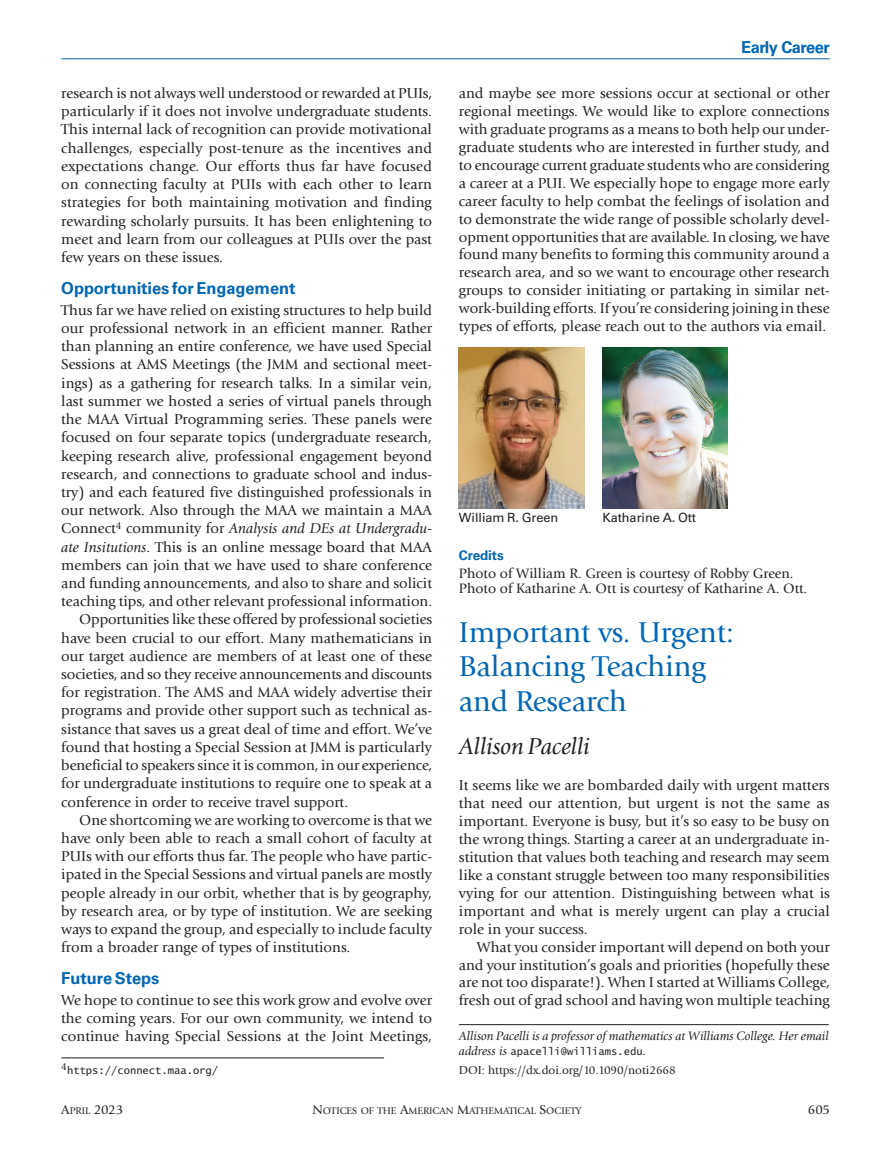
<style>
.page{position:relative;width:891px;height:1161px;background:#fff}
.page>*{position:absolute;margin:0;border:0;box-sizing:border-box;transform-origin:0 0}
.t1{font:29.85px/34.3px "Giovanni Std";letter-spacing:-.005em;color:#0166b3}
.t2{font:italic 23.85px "Giovanni Std";letter-spacing:-.005em;color:#231f20}
.t3{font:700 16.5px "Univers LT Std";letter-spacing:-.005em;color:#0166b3}
.t4{font:700 16.5px "Univers LT Std";letter-spacing:-.03em;color:#0166b3}
.t5{font:15px/18px "Giovanni Std";color:#231f20;text-align:justify}
.t6{font:italic 15px "Giovanni Std";color:#231f20}
.t7{font:14.25px/15px "Giovanni Std";color:#231f20}
.t8{font:13.5px "Giovanni Std";letter-spacing:-.02em;color:#231f20}
.t9{font:700 13.5px "Univers LT Std";letter-spacing:-.005em;color:#0166b3}
.t10{font:italic 12.75px "Giovanni Std";color:#231f20}
.t11{font:12.75px "Univers LT Std";letter-spacing:-.005em;color:#231f20}
.t12{font:12px "Giovanni Std";color:#231f20}
.t13{font:10.5px "Lucida Sans Typewriter";color:#231f20}
.t14{font:10.05px "Giovanni Std";color:#231f20}
.s1{font-style:normal}
.s2{font-style:italic}
.s3{font-family:"Giovanni Std";font-style:italic;font-size:12.75px}
.s4{font-size:10.05px}
.s5{font-size:13.5px}
</style>
<div class="page">
<hr style="left:61px;top:58px;width:769px;height:1px;background:#0166b3">
<hr style="left:61px;top:1058px;width:323px;height:1px;background:#231f20">
<img style="left:459px;top:347px;width:125px;height:162px">
<img style="left:602px;top:347px;width:126px;height:162px">
<hr style="left:459px;top:1024px;width:370px;height:1px;background:#231f20">
<p class="t5" style="left:61px;top:84px;width:373px">research is not always well understood or rewarded at PUIs, particularly if it does not involve undergraduate students.<br>This internal lack of recognition can provide motivational challenges, especially post-tenure as the incentives and expectations change. Our efforts thus far have focused on connecting faculty at PUIs with each other to learn strategies for both maintaining motivation and finding rewarding scholarly pursuits. It has been enlightening to meet and learn from our colleagues at PUIs over the past few years on these issues.</p>
<p class="t3" style="left:61px;top:278px;width:236px">Opportunities for Engagement</p>
<p class="t5" style="left:61px;top:301px;width:372px">Thus far we have relied on existing structures to help build</p>
<p class="t5" style="left:61px;top:319px;width:372px">our professional network in an efficient manner. Rather</p>
<p class="t5" style="left:61px;top:337px;width:372px">than planning an entire conference, we have used Special</p>
<p class="t5" style="left:61px;top:356px;width:372px">Sessions at AMS Meetings (the JMM and sectional meet-</p>
<p class="t5" style="left:61px;top:374px;width:372px">ings) as a gathering for research talks. In a similar vein,</p>
<p class="t5" style="left:61px;top:392px;width:372px">last summer we hosted a series of virtual panels through</p>
<p class="t5" style="left:61px;top:410px;width:372px">the MAA Virtual Programming series. These panels were</p>
<p class="t5" style="left:61px;top:429px;width:372px">focused on four separate topics (undergraduate research,</p>
<p class="t5" style="left:61px;top:447px;width:372px">keeping research alive, professional engagement beyond</p>
<p class="t5" style="left:61px;top:465px;width:372px">research, and connections to graduate school and indus-</p>
<p class="t5" style="left:61px;top:483px;width:372px">try) and each featured five distinguished professionals in</p>
<p class="t5" style="left:61px;top:501px;width:372px">our network. Also through the MAA we maintain a MAA</p>
<p class="t6" style="left:61px;top:520px;width:372px"><span class="s1">Connect</span><sup>4</sup> <span class="s1">community for</span> Analysis and DEs at Undergradu-</p>
<p class="t5" style="left:61px;top:538px;width:372px"><span class="s2">ate Insitutions</span>. This is an online message board that MAA</p>
<p class="t5" style="left:61px;top:556px;width:372px">members can join that we have used to share conference</p>
<p class="t5" style="left:61px;top:574px;width:372px">and funding announcements, and also to share and solicit</p>
<p class="t5" style="left:61px;top:592px;width:373px">teaching tips, and other relevant professional information.</p>
<p class="t5" style="left:79px;top:611px;width:355px">Opportunities like these offered by professional societies</p>
<p class="t5" style="left:61px;top:629px;width:372px">have been crucial to our effort. Many mathematicians in</p>
<p class="t5" style="left:61px;top:647px;width:372px">our target audience are members of at least one of these</p>
<p class="t5" style="left:61px;top:665px;width:372px">societies, and so they receive announcements and discounts</p>
<p class="t5" style="left:61px;top:684px;width:372px">for registration. The AMS and MAA widely advertise their</p>
<p class="t5" style="left:61px;top:702px;width:372px">programs and provide other support such as technical as-</p>
<p class="t5" style="left:61px;top:720px;width:372px">sistance that saves us a great deal of time and effort. We’ve</p>
<p class="t5" style="left:61px;top:738px;width:372px">found that hosting a Special Session at JMM is particularly</p>
<p class="t5" style="left:61px;top:756px;width:372px">beneficial to speakers since it is common, in our experience,</p>
<p class="t5" style="left:61px;top:775px;width:372px">for undergraduate institutions to require one to speak at a</p>
<p class="t5" style="left:61px;top:793px;width:288px">conference in order to receive travel support.</p>
<p class="t5" style="left:79px;top:811px;width:354px">One shortcoming we are working to overcome is that we</p>
<p class="t5" style="left:61px;top:829px;width:372px">have only been able to reach a small cohort of faculty at</p>
<p class="t5" style="left:61px;top:847px;width:372px">PUIs with our efforts thus far. The people who have partic-</p>
<p class="t5" style="left:61px;top:866px;width:372px">ipated in the Special Sessions and virtual panels are mostly</p>
<p class="t5" style="left:61px;top:884px;width:372px">people already in our orbit, whether that is by geography,</p>
<p class="t5" style="left:61px;top:902px;width:372px">by research area, or by type of institution. We are seeking</p>
<p class="t5" style="left:61px;top:920px;width:372px">ways to expand the group, and especially to include faculty</p>
<p class="t5" style="left:61px;top:938px;width:291px">from a broader range of types of institutions.</p>
<p class="t3" style="left:61px;top:968px;width:100px">Future Steps</p>
<p class="t5" style="left:61px;top:991px;width:372px">We hope to continue to see this work grow and evolve over the coming years. For our own community, we intend to continue having Special Sessions at the Joint Meetings,</p>
<p class="t13" style="left:61px;top:1065px;width:158px"><sup>4</sup>https://connect.maa.org/</p>
<p class="t4" style="left:741px;top:38px;width:90px">Early Career</p>
<p class="t5" style="left:459px;top:84px;width:372px">and maybe see more sessions occur at sectional or other regional meetings. We would like to explore connections with graduate programs as a means to both help our under&shy;graduate students who are interested in further study, and to encourage current graduate students who are considering a career at a PUI. We especially hope to engage more early career faculty to help combat the feelings of isolation and to demonstrate the wide range of possible scholarly devel&shy;opment opportunities that are available. In closing, we have found many benefits to forming this community around a research area, and so we want to encourage other research groups to consider initiating or partaking in similar net&shy;work-building efforts. If you’re considering joining in these types of efforts, please reach out to the authors via email.</p>
<p class="t11" style="left:459px;top:510px;width:101px">William R. Green</p>
<p class="t11" style="left:602px;top:510px;width:95px">Katharine A. Ott</p>
<p class="t9" style="left:459px;top:547px;width:46px">Credits</p>
<p class="t7" style="left:459px;top:566px;width:350px">Photo of William R. Green is courtesy of Robby Green.<br>Photo of Katharine A. Ott is courtesy of Katharine A. Ott.</p>
<h1 class="t1" style="left:459px;top:615px;width:276px">Important vs. Urgent:<br>Balancing Teaching and Research</h1>
<h2 class="t2" style="left:459px;top:733px;width:132px">Allison Pacelli</h2>
<p class="t5" style="left:459px;top:776px;width:372px">It seems like we are bombarded daily with urgent matters that need our attention, but urgent is not the same as important. Everyone is busy, but it’s so easy to be busy on the wrong things. Starting a career at an undergraduate in&shy;stitution that values both teaching and research may seem like a constant struggle between too many responsibilities vying for our attention. Distinguishing between what is important and what is merely urgent can play a crucial role in your success.</p>
<p class="t5" style="left:459px;top:938px;width:373px;text-indent:18px">What you consider important will depend on both your and your institution’s goals and priorities (hopefully these are not too disparate!). When I started at Williams College, fresh out of grad school and having won multiple teaching</p>
<p class="t10" style="left:459px;top:1029px;width:371px">Allison Pacelli is a professor of mathematics at Williams College. Her email</p>
<p class="t13" style="left:459px;top:1045px;width:189px"><span class="s3">address is</span> apacelli@williams.edu<span class="s3">.</span></p>
<p class="t12" style="left:459px;top:1064px;width:219px">DOI: https://dx.doi.org/10.1090/noti2668</p>
<p class="t8" style="left:61px;top:1102px;width:63px">A<span class="s4">PRIL</span> 2023</p>
<p class="t14" style="left:312px;top:1105px;width:271px"><span class="s5">N</span>OTICES OF THE <span class="s5">A</span>MERICAN <span class="s5">M</span>ATHEMATICAL <span class="s5">S</span>OCIETY</p>
<p class="t8" style="left:808px;top:1102px;width:24px">605</p>
</div>
